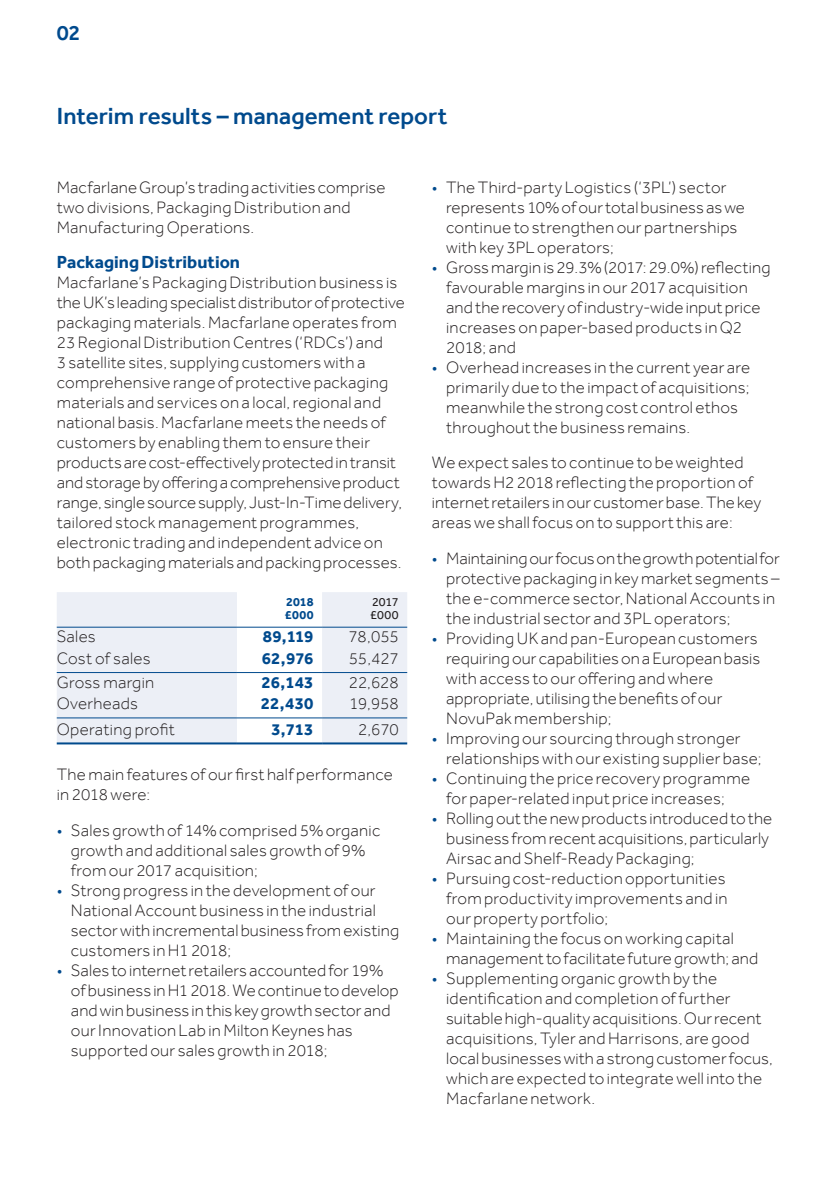
<style>
.page{position:relative;width:840px;height:1191px;background:#fff}
.page>*{position:absolute;margin:0;border:0;box-sizing:border-box;transform-origin:0 0}
.t1{font:500 24px "Effra";color:#004a8d}
.t2{font:500 22px "Effra";color:#004a8d}
.t3{font:700 18px "Effra";color:#004a8d}
.t4{font:300 17px/20px "Effra";letter-spacing:.01em;color:#231f20}
.t5{font:700 17px "Effra";letter-spacing:.005em;color:#004a8d}
.t6{font:700 12.4px/12.4px "Effra";letter-spacing:.015em;color:#004a8d}
.t7{font:12.4px/12.4px "Effra";letter-spacing:.005em;color:#231f20}
.s1{color:#004a8d}
</style>
<div class="page">
<svg style="left:57px;top:592px;width:350px;height:150px;fill:#eceff6"></svg>
<hr style="left:57px;top:627px;width:180px;height:1px;background:#004a8d">
<hr style="left:237px;top:627px;width:85px;height:1px;background:#004a8d">
<hr style="left:322px;top:627px;width:85px;height:1px;background:#004a8d">
<hr style="left:57px;top:672px;width:180px;height:1px;background:#004a8d">
<hr style="left:237px;top:672px;width:85px;height:1px;background:#004a8d">
<hr style="left:322px;top:672px;width:85px;height:1px;background:#004a8d">
<hr style="left:57px;top:742px;width:180px;height:2px;background:#004a8d">
<hr style="left:237px;top:742px;width:85px;height:2px;background:#004a8d">
<hr style="left:322px;top:742px;width:85px;height:2px;background:#004a8d">
<hr style="left:57px;top:717px;width:180px;height:1px;background:#004a8d">
<hr style="left:237px;top:717px;width:85px;height:1px;background:#004a8d">
<hr style="left:322px;top:717px;width:85px;height:1px;background:#004a8d">
<p class="t2" style="left:57px;top:19px;width:25px">02</p>
<h1 class="t1" style="left:57px;top:101px;width:392px">Interim results – management report</h1>
<p class="t4" style="left:57px;top:177px;width:330px">Macfarlane Group’s trading activities comprise two divisions, Packaging Distribution and<br>Manufacturing Operations.</p>
<p class="t3" style="left:57px;top:252px;width:185px">Packaging Distribution</p>
<p class="t4" style="left:57px;top:272px;width:349px">Macfarlane’s Packaging Distribution business is the UK’s leading specialist distributor of protective packaging materials. Macfarlane operates from 23 Regional Distribution Centres (‘RDCs’) and<br>3 satellite sites, supplying customers with a comprehensive range of protective packaging materials and services on a local, regional and national basis. Macfarlane meets the needs of customers by enabling them to ensure their products are cost-effectively protected in transit and storage by offering a comprehensive product range, single source supply, Just-In-Time delivery, tailored stock management programmes, electronic trading and independent advice on both packaging materials and packing processes.</p>
<p class="t6" style="left:285px;top:595px;width:30px">2018 £000</p>
<p class="t7" style="left:370px;top:595px;width:30px">2017 £000</p>
<p class="t4" style="left:57px;top:626px;width:40px">Sales</p>
<p class="t5" style="left:262px;top:626px;width:52px">89,119</p>
<p class="t4" style="left:348px;top:626px;width:52px">78,055</p>
<p class="t4" style="left:57px;top:648px;width:95px">Cost of sales</p>
<p class="t5" style="left:261px;top:648px;width:53px">62,976</p>
<p class="t4" style="left:349px;top:648px;width:51px">55,427</p>
<p class="t4" style="left:57px;top:672px;width:99px">Gross margin</p>
<p class="t5" style="left:261px;top:672px;width:53px">26,143</p>
<p class="t4" style="left:348px;top:672px;width:51px">22,628</p>
<p class="t4" style="left:57px;top:693px;width:83px">Overheads</p>
<p class="t5" style="left:260px;top:693px;width:54px">22,430</p>
<p class="t4" style="left:349px;top:693px;width:51px">19,958</p>
<p class="t4" style="left:57px;top:719px;width:119px">Operating profit</p>
<p class="t5" style="left:271px;top:719px;width:44px">3,713</p>
<p class="t4" style="left:358px;top:719px;width:42px">2,670</p>
<p class="t4" style="left:57px;top:764px;width:337px">The main features of our first half performance in 2018 were:</p>
<p class="t4" style="left:71px;top:819px;width:311px;text-indent:-14px"><span class="s1">•</span> Sales growth of 14% comprised 5% organic growth and additional sales growth of 9% from our 2017 acquisition;</p>
<p class="t4" style="left:71px;top:879px;width:329px;text-indent:-14px"><span class="s1">•</span> Strong progress in the development of our National Account business in the industrial sector with incremental business from existing customers in H1 2018;</p>
<p class="t4" style="left:71px;top:959px;width:329px;text-indent:-14px"><span class="s1">•</span> Sales to internet retailers accounted for 19% of business in H1 2018. We continue to develop and win business in this key growth sector and our Innovation Lab in Milton Keynes has supported our sales growth in 2018;</p>
<p class="t4" style="left:446px;top:177px;width:300px;text-indent:-14px"><span class="s1">•</span> The Third-party Logistics (‘3PL’) sector represents 10% of our total business as we continue to strengthen our partnerships with key 3PL operators;</p>
<p class="t4" style="left:446px;top:257px;width:325px;text-indent:-14px"><span class="s1">•</span> Gross margin is 29.3% (2017: 29.0%) reflecting favourable margins in our 2017 acquisition and the recovery of industry-wide input price increases on paper-based products in Q2<br>2018; and</p>
<p class="t4" style="left:446px;top:357px;width:305px;text-indent:-14px"><span class="s1">•</span> Overhead increases in the current year are primarily due to the impact of acquisitions; meanwhile the strong cost control ethos throughout the business remains.</p>
<p class="t4" style="left:431px;top:452px;width:330px">We expect sales to continue to be weighted towards H2 2018 reflecting the proportion of internet retailers in our customer base. The key areas we shall focus on to support this are:</p>
<p class="t4" style="left:446px;top:548px;width:335px;text-indent:-14px"><span class="s1">•</span> Maintaining our focus on the growth potential for protective packaging in key market segments – the e-commerce sector, National Accounts in the industrial sector and 3PL operators;</p>
<p class="t4" style="left:446px;top:628px;width:315px;text-indent:-14px"><span class="s1">•</span> Providing UK and pan-European customers requiring our capabilities on a European basis with access to our offering and where appropriate, utilising the benefits of our NovuPak membership;</p>
<p class="t4" style="left:446px;top:728px;width:316px;text-indent:-14px"><span class="s1">•</span> Improving our sourcing through stronger relationships with our existing supplier base;</p>
<p class="t4" style="left:446px;top:768px;width:305px;text-indent:-14px"><span class="s1">•</span> Continuing the price recovery programme for paper-related input price increases;</p>
<p class="t4" style="left:446px;top:808px;width:327px;text-indent:-14px"><span class="s1">•</span> Rolling out the new products introduced to the business from recent acquisitions, particularly<br>Airsac and Shelf-Ready Packaging;</p>
<p class="t4" style="left:446px;top:868px;width:283px;text-indent:-14px"><span class="s1">•</span> Pursuing cost-reduction opportunities from productivity improvements and in our property portfolio;</p>
<p class="t4" style="left:446px;top:928px;width:313px;text-indent:-14px"><span class="s1">•</span> Maintaining the focus on working capital management to facilitate future growth; and</p>
<p class="t4" style="left:446px;top:968px;width:328px;text-indent:-14px"><span class="s1">•</span> Supplementing organic growth by the identification and completion of further suitable high-quality acquisitions. Our recent acquisitions, Tyler and Harrisons, are good local businesses with a strong customer focus, which are expected to integrate well into the Macfarlane network.</p>
</div>
